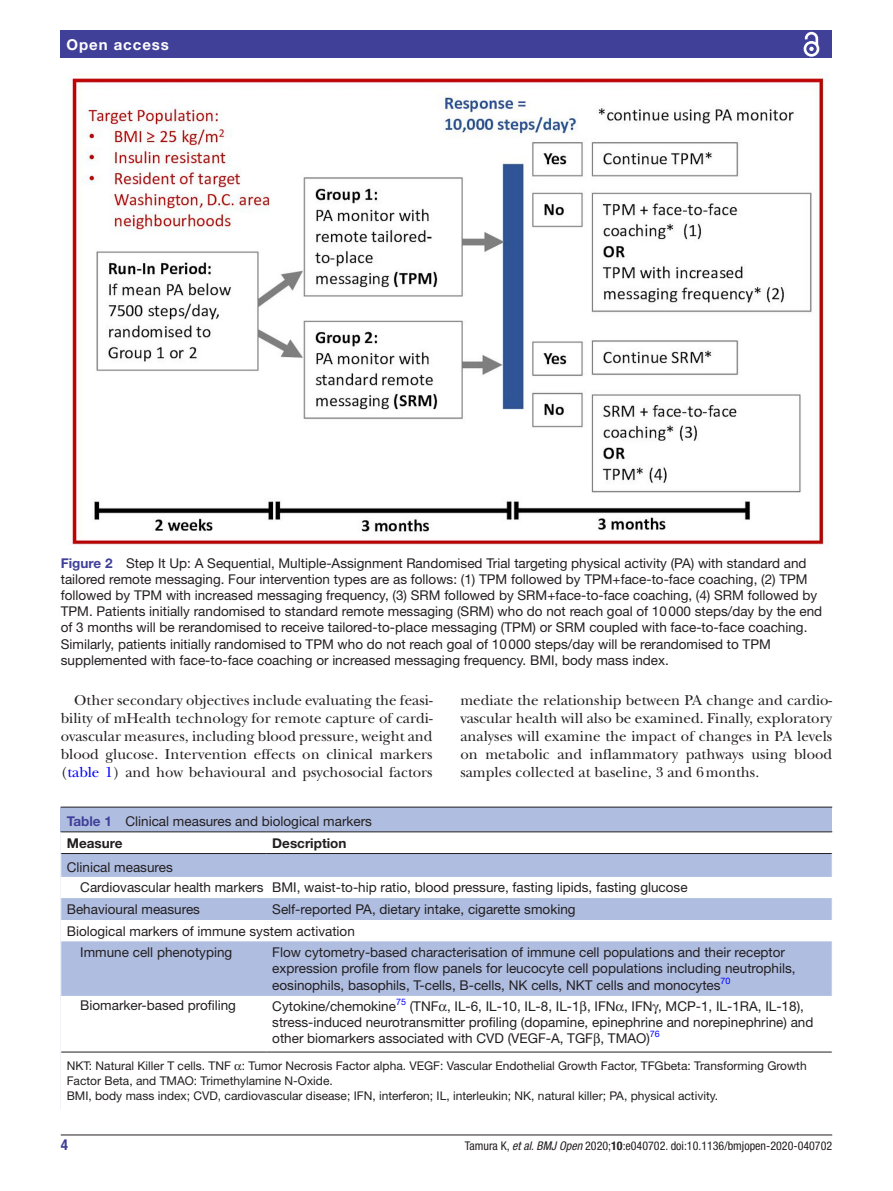
<style>
.page{position:relative;width:893px;height:1191px;background:#fff}
.page>*{position:absolute;margin:0;border:0;box-sizing:border-box;transform-origin:0 0}
.t1{font:15px/18px "New Baskerville";color:#231f20;text-align:justify}
.t2{font:700 15px "Helvetica Neue LT Std";letter-spacing:.065em;color:#fff}
.t3{font:700 condensed 15px "Helvetica Neue LT Std";color:#414099}
.t4{font:13.5px/16.2px "Helvetica Neue LT Std";color:#231f20}
.t5{font:700 13.5px "Helvetica Neue LT Std";color:#231f20}
.t6{font:12px/15px "Helvetica Neue LT Std";color:#231f20}
.t7{font:condensed 12px "Helvetica Neue LT Std";color:#231f20}
.t8{font:9px "Helvetica Neue LT Std";color:#00f}
.s1{font-weight:700;color:#414099}
.s2{color:#00f}
.s3{font-weight:700}
.s4{font-style:italic}
</style>
<div class="page">
<hr style="left:61px;top:1134px;width:771px;height:1px;background:#231f20">
<div style="left:61px;top:31px;width:771px;height:27px;background:#414099"></div>
<svg style="left:803px;top:31px;width:17px;height:26px"></svg>
<div style="left:61px;top:807px;width:771px;height:302px;background:#afbde1"></div>
<hr style="left:61px;top:806px;width:771px;height:1px;background:#231f20">
<div style="left:61px;top:832px;width:771px;height:277px;background:#fff"></div>
<svg style="left:61px;top:854px;width:771px;height:141px"></svg>
<hr style="left:61px;top:831px;width:205px;height:1px;background:#231f20">
<hr style="left:61px;top:853px;width:205px;height:1px;background:#231f20">
<hr style="left:266px;top:831px;width:566px;height:1px;background:#231f20">
<hr style="left:266px;top:853px;width:566px;height:1px;background:#231f20">
<hr style="left:266px;top:1051px;width:566px;height:1px;background:#231f20">
<hr style="left:61px;top:1051px;width:205px;height:1px;background:#231f20">
<svg style="left:60px;top:832px;width:1px;height:109px"></svg>
<hr style="left:67px;top:1084px;width:765px;height:2px;background:#fff">
<hr style="left:67px;top:1099px;width:765px;height:2px;background:#fff">
<img style="left:72px;top:73px;width:757px;height:472px">
<svg style="left:439px;top:1003px;width:8px;height:8px"></svg>
<svg style="left:580px;top:1000px;width:7px;height:13px"></svg>
<svg style="left:616px;top:1003px;width:8px;height:8px"></svg>
<svg style="left:653px;top:1003px;width:6px;height:10px"></svg>
<svg style="left:594px;top:1032px;width:6px;height:14px"></svg>
<svg style="left:235px;top:1064px;width:7px;height:6px"></svg>
<p class="t2" style="left:66px;top:35px;width:104px">Open access</p>
<p class="t4" style="left:61px;top:554px;width:763px"><span class="s1">Figure 2</span> Step It Up: A Sequential, Multiple-Assignment Randomised Trial targeting physical activity (PA) with standard and tailored remote messaging. Four intervention types are as follows: (1) TPM followed by TPM+face-to-face coaching, (2) TPM followed by TPM with increased messaging frequency, (3) SRM followed by SRM+face-to-face coaching, (4) SRM followed by TPM. Patients initially randomised to standard remote messaging (SRM) who do not reach goal of 10000 steps/day by the end of 3 months will be rerandomised to receive tailored-to-place messaging (TPM) or SRM coupled with face-to-face coaching.<br>Similarly, patients initially randomised to TPM who do not reach goal of 10000 steps/day will be rerandomised to TPM supplemented with face-to-face coaching or increased messaging frequency. BMI, body mass index.</p>
<p class="t1" style="left:61px;top:691px;width:373px;text-indent:14px">Other secondary objectives include evaluating the feasi&shy;bility of mHealth technology for remote capture of cardi&shy;ovascular measures, including blood pressure, weight and blood glucose. Intervention effects on clinical markers (<span class="s2">table 1</span>) and how behavioural and psychosocial factors</p>
<p class="t1" style="left:460px;top:691px;width:373px">mediate the relationship between PA change and cardio&shy;vascular health will also be examined. Finally, exploratory analyses will examine the impact of changes in PA levels on metabolic and inflammatory pathways using blood samples collected at baseline, 3 and 6months.</p>
<p class="t4" style="left:67px;top:809px;width:307px;line-height:22px"><span class="s1">Table 1</span> Clinical measures and biological markers<br><span class="s3">Measure</span></p>
<p class="t5" style="left:272px;top:834px;width:76px">Description</p>
<p class="t4" style="left:80px;top:857px;width:609px;line-height:20.1px;text-indent:-14px">Clinical measures<br>Cardiovascular health markers BMI, waist-to-hip ratio, blood pressure, fasting lipids, fasting glucose</p>
<p class="t4" style="left:67px;top:901px;width:135px">Behavioural measures</p>
<p class="t4" style="left:272px;top:901px;width:305px">Self-reported PA, dietary intake, cigarette smoking</p>
<p class="t4" style="left:67px;top:922px;width:290px">Biological markers of immune system activation</p>
<p class="t4" style="left:80px;top:944px;width:154px">Immune cell phenotyping</p>
<p class="t4" style="left:272px;top:944px;width:525px">Flow cytometry-based characterisation of immune cell populations and their receptor expression profile from flow panels for leucocyte cell populations including neutrophils, eosinophils, basophils, T-cells, B-cells, NK cells, NKT cells and monocytes</p>
<p class="t8" style="left:721px;top:975px;width:11px">70</p>
<p class="t4" style="left:80px;top:996px;width:157px">Biomarker-based profiling</p>
<p class="t4" style="left:272px;top:997px;width:543px">Cytokine/chemokine<sup>75</sup> (TNF , IL-6, IL-10, IL-8, IL-1 , IFN , IFN , MCP-1, IL-1RA, IL-18), stress-induced neurotransmitter profiling (dopamine, epinephrine and norepinephrine) and other biomarkers associated with CVD (VEGF-A, TGF , TMAO)<sup>76</sup></p>
<p class="t6" style="left:67px;top:1058px;width:741px">NKT: Natural Killer T cells. TNF : Tumor Necrosis Factor alpha. VEGF: Vascular Endothelial Growth Factor, TFGbeta: Transforming Growth<br>Factor Beta, and TMAO: Trimethylamine N-Oxide.<br>BMI, body mass index; CVD, cardiovascular disease; IFN, interferon; IL, interleukin; NK, natural killer; PA, physical activity.</p>
<p class="t3" style="left:61px;top:1135px;width:9px">4</p>
<p class="t7" style="left:465px;top:1138px;width:369px">Tamura K, <span class="s4">et al</span>. <span class="s4">BMJ Open</span> 2020;<span class="s3">10</span>:e040702. doi:10.1136/bmjopen-2020-040702</p>
</div>
